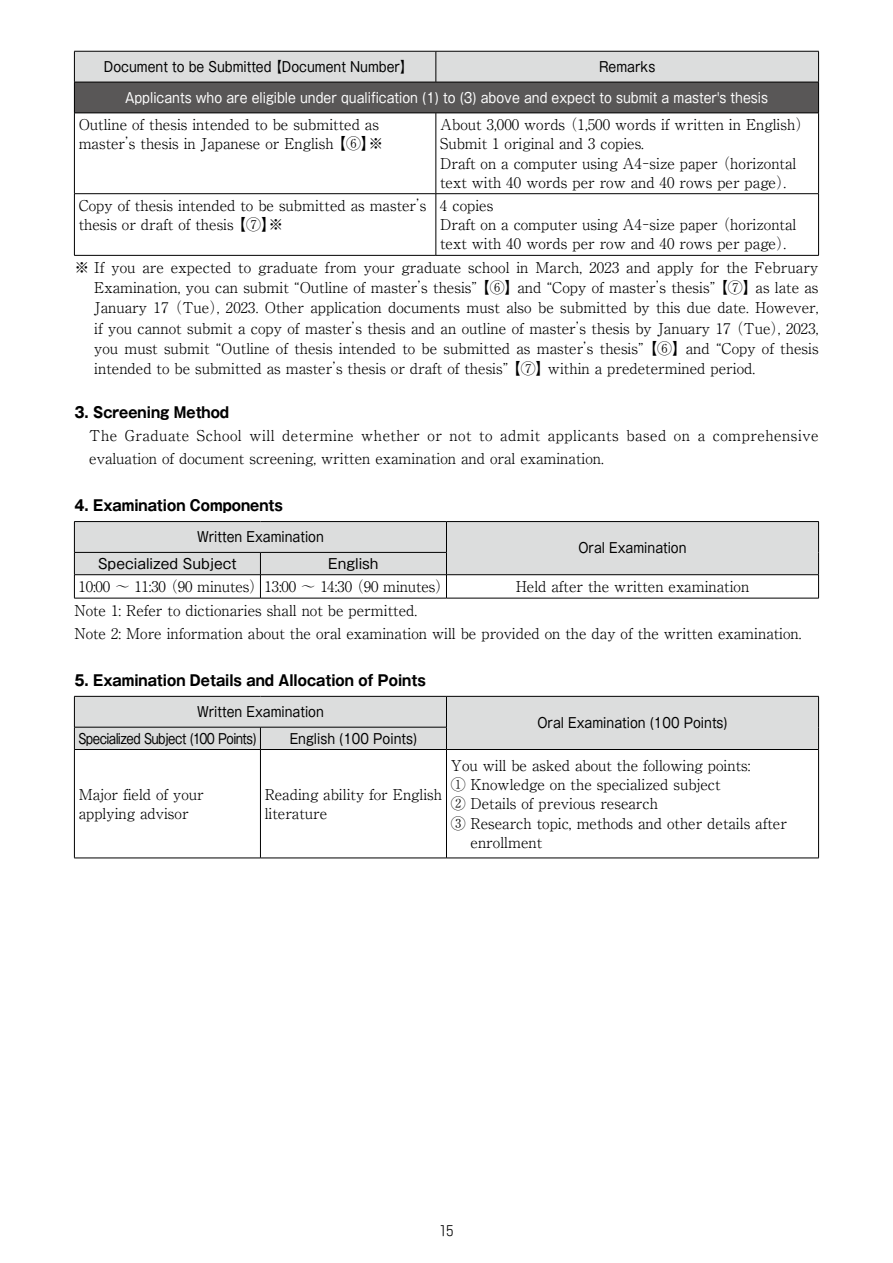
<style>
.page{position:relative;width:893px;height:1263px;background:#fff}
.page>*{position:absolute;margin:0;border:0;box-sizing:border-box;transform-origin:0 0}
.t1{font:300 14.85px/19.2px "Ryumin Pro";color:#000}
.t2{font:300 14.85px/23.4px "Ryumin Pro";letter-spacing:.03em;color:#000}
.t3{font:700 14.85px "Gothic MB101 Pro";color:#000;scale:.9 1}
.t4{font:14.85px "N Ryumin L";letter-spacing:-.01em;color:#000}
.t5{font:13.8px "Gothic MB101 Pro";color:#000;scale:.9 1}
.t6{font:13.8px "Gothic MB101 Pro";color:#fff;scale:.9 1}
.t7{font:13.8px "Gothic MB101 Pro";letter-spacing:-.045em;color:#000;scale:.85 1}
.t8{font:13.8px "Gothic MB101 Pro";color:#000}
.t9{font:13.8px "N Shin Go L";color:#000}
.s1{font-family:"N Ryumin L";font-weight:400}
.s2{font-family:"Ryumin Pro";font-weight:300}
</style>
<div class="page">
<div style="left:75px;top:52px;width:743px;height:30px;background:#dcdddd"></div>
<div style="left:74px;top:82px;width:745px;height:31px;background:#595757"></div>
<hr style="left:436px;top:51px;width:1px;height:31px;background:#000">
<hr style="left:74px;top:113px;width:362px;height:1px;background:#000">
<hr style="left:436px;top:113px;width:383px;height:1px;background:#000">
<hr style="left:436px;top:113px;width:1px;height:80px;background:#000">
<hr style="left:436px;top:194px;width:1px;height:61px;background:#000">
<hr style="left:74px;top:255px;width:362px;height:1px;background:#000">
<hr style="left:436px;top:255px;width:383px;height:1px;background:#000">
<hr style="left:74px;top:51px;width:362px;height:1px;background:#000">
<hr style="left:74px;top:51px;width:1px;height:31px;background:#000">
<hr style="left:436px;top:51px;width:383px;height:1px;background:#000">
<hr style="left:818px;top:51px;width:1px;height:31px;background:#000">
<hr style="left:74px;top:82px;width:362px;height:1px;background:#000">
<hr style="left:436px;top:82px;width:383px;height:1px;background:#000">
<hr style="left:74px;top:113px;width:1px;height:80px;background:#000">
<hr style="left:818px;top:113px;width:1px;height:80px;background:#000">
<hr style="left:74px;top:194px;width:1px;height:61px;background:#000">
<hr style="left:818px;top:194px;width:1px;height:61px;background:#000">
<hr style="left:74px;top:82px;width:1px;height:31px;background:#000">
<hr style="left:818px;top:82px;width:1px;height:31px;background:#000">
<hr style="left:74px;top:193px;width:362px;height:1px;background:#000">
<hr style="left:436px;top:193px;width:383px;height:1px;background:#000">
<hr style="left:74px;top:598px;width:186px;height:1px;background:#000">
<hr style="left:260px;top:598px;width:186px;height:1px;background:#000">
<hr style="left:446px;top:598px;width:373px;height:1px;background:#000">
<hr style="left:74px;top:521px;width:186px;height:1px;background:#000">
<hr style="left:260px;top:521px;width:186px;height:1px;background:#000">
<hr style="left:446px;top:521px;width:373px;height:1px;background:#000">
<svg style="left:74px;top:522px;width:745px;height:76px"></svg>
<hr style="left:446px;top:574px;width:373px;height:1px;background:#000">
<hr style="left:74px;top:749px;width:186px;height:1px;background:#000">
<hr style="left:260px;top:749px;width:186px;height:1px;background:#000">
<hr style="left:260px;top:750px;width:1px;height:108px;background:#000">
<hr style="left:74px;top:858px;width:186px;height:1px;background:#000">
<hr style="left:260px;top:858px;width:186px;height:1px;background:#000">
<hr style="left:74px;top:750px;width:1px;height:108px;background:#000">
<hr style="left:446px;top:750px;width:1px;height:108px;background:#000">
<hr style="left:818px;top:750px;width:1px;height:108px;background:#000">
<hr style="left:446px;top:858px;width:373px;height:1px;background:#000">
<div style="left:74px;top:696px;width:745px;height:53px;background:#dcdddd"></div>
<hr style="left:446px;top:749px;width:373px;height:1px;background:#000">
<p class="t5" style="left:104px;top:55px;width:344px">Document to be Submitted 【Document Number】</p>
<p class="t5" style="left:599px;top:55px;width:64px">Remarks</p>
<p class="t6" style="left:125px;top:86px;width:716px">Applicants who are eligible under qualification (1) to (3) above and expect to submit a master's thesis</p>
<p class="t1" style="left:79px;top:114px;width:306px">Outline of thesis intended to be submitted as master<span class="s1">'</span>s thesis in Japanese or English 【⑥】※</p>
<p class="t1" style="left:440px;top:114px;width:364px">About <span class="s1">3</span>,<span class="s1">000</span> words <span class="s1">(1</span>,<span class="s1">500</span> words if written in English<span class="s1">)<br></span>Submit <span class="s1">1</span> original and <span class="s1">3</span> copies.<br>Draft on a computer using A<span class="s1">4-</span>size paper <span class="s1">(</span>horizontal text with <span class="s1">40</span> words per row and <span class="s1">40</span> rows per page<span class="s1">)</span>.</p>
<p class="t1" style="left:79px;top:195px;width:349px">Copy of thesis intended to be submitted as master<span class="s1">'</span>s thesis or draft of thesis 【⑦】※</p>
<p class="t1" style="left:440px;top:195px;width:358px"><span class="s1">4</span> copies<br>Draft on a computer using A<span class="s1">4-</span>size paper <span class="s1">(</span>horizontal text with <span class="s1">40</span> words per row and <span class="s1">40</span> rows per page<span class="s1">)</span>.</p>
<p class="t1" style="left:94px;top:256px;width:726px;line-height:20.2px;text-align:justify;text-indent:-20px">※ If you are expected to graduate from your graduate school in March, <span class="s1">2023</span> and apply for the February Examination, you can submit “Outline of master<span class="s1">'</span>s thesis” 【⑥】and “Copy of master<span class="s1">'</span>s thesis” 【⑦】as late as January <span class="s1">17 (</span>Tue<span class="s1">)</span>, <span class="s1">2023</span>. Other application documents must also be submitted by this due date. However, if you cannot submit a copy of master<span class="s1">'</span>s thesis and an outline of master<span class="s1">'</span>s thesis by January <span class="s1">17 (</span>Tue<span class="s1">)</span>, <span class="s1">2023</span>, you must submit “Outline of thesis intended to be submitted as master<span class="s1">'</span>s thesis” 【⑥】and “Copy of thesis intended to be submitted as master<span class="s1">'</span>s thesis or draft of thesis” 【⑦】within a predetermined period.</p>
<p class="t3" style="left:74px;top:399px;width:173px">3. Screening Method</p>
<p class="t2" style="left:89px;top:422px;width:731px">The Graduate School will determine whether or not to admit applicants based on a comprehensive evaluation of document screening, written examination and oral examination.</p>
<p class="t3" style="left:74px;top:493px;width:233px">4. Examination Components</p>
<p class="t5" style="left:197px;top:525px;width:142px">Written Examination</p>
<p class="t5" style="left:578px;top:537px;width:122px">Oral Examination</p>
<p class="t8" style="left:98px;top:552px;width:140px">Specialized Subject</p>
<p class="t8" style="left:328px;top:552px;width:52px">English</p>
<p class="t4" style="left:79px;top:579px;width:365px">10<span class="s2">:</span>00 <span class="s2">～</span> 11<span class="s2">:</span>30 (90 <span class="s2">minutes</span>) 13<span class="s2">:</span>00 <span class="s2">～</span> 14<span class="s2">:</span>30 (90 <span class="s2">minutes</span>)</p>
<p class="t1" style="left:516px;top:576px;width:235px">Held after the written examination</p>
<p class="t1" style="left:74px;top:597px;width:729px;line-height:23.4px">Note <span class="s1">1</span>: Refer to dictionaries shall not be permitted.<br>Note <span class="s1">2</span>: More information about the oral examination will be provided on the day of the written examination.</p>
<p class="t3" style="left:74px;top:668px;width:392px">5. Examination Details and Allocation of Points</p>
<p class="t5" style="left:197px;top:700px;width:142px">Written Examination</p>
<p class="t5" style="left:537px;top:711px;width:213px">Oral Examination (100 Points)</p>
<p class="t7" style="left:78px;top:727px;width:211px">Specialized Subject (100 Points)</p>
<p class="t5" style="left:290px;top:727px;width:143px">English (100 Points)</p>
<p class="t1" style="left:79px;top:783px;width:127px">Major field of your applying advisor</p>
<p class="t1" style="left:265px;top:783px;width:179px">Reading ability for English literature</p>
<p class="t1" style="left:451px;top:755px;width:301px">You will be asked about the following points:</p>
<p class="t1" style="left:451px;top:774px;width:271px">① Knowledge on the specialized subject</p>
<p class="t1" style="left:451px;top:793px;width:209px">② Details of previous research</p>
<p class="t1" style="left:451px;top:812px;width:338px">③ Research topic, methods and other details after</p>
<p class="t1" style="left:471px;top:831px;width:73px">enrollment</p>
<p class="t9" style="left:440px;top:1224px;width:15px">15</p>
</div>
